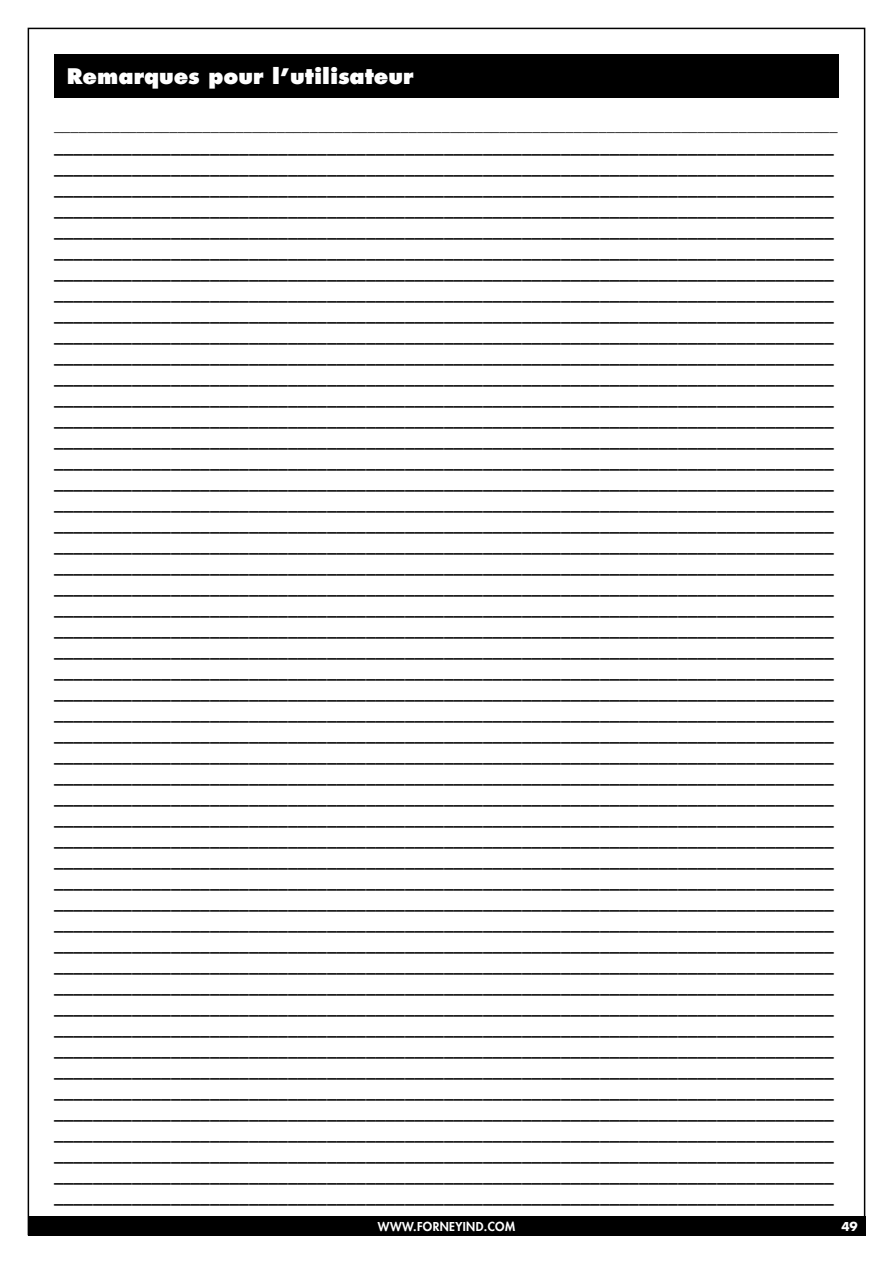
<style>
.page{position:relative;width:893px;height:1263px;background:#fff}
.page>*{position:absolute;margin:0;border:0;box-sizing:border-box;transform-origin:0 0}
.t1{font:800 21px "Futura LT";color:#fff}
.t2{font:19.5px/21px "Futura LT";color:#000;text-align:justify}
.t3{font:700 16.5px "Futura LT";color:#000}
.t4{font:800 12px "Futura LT";letter-spacing:.03em;color:#fff}
.t5{font:700 12px "Futura LT";color:#fff}
</style>
<div class="page">
<div style="left:28px;top:1216px;width:837px;height:19px;background:#000"></div>
<div style="left:54px;top:54px;width:785px;height:43px;background:#000"></div>
<p class="t1" style="left:67px;top:63px;width:348px">Remarques pour l’utilisateur</p>
<p class="t3" style="left:54px;top:114px;width:785px">_______________________________________________________________________________________________</p>
<p class="t2" style="left:54px;top:134px;width:781px">________________________________________________________________________________ ________________________________________________________________________________ ________________________________________________________________________________ ________________________________________________________________________________ ________________________________________________________________________________ ________________________________________________________________________________ ________________________________________________________________________________ ________________________________________________________________________________ ________________________________________________________________________________ ________________________________________________________________________________ ________________________________________________________________________________ ________________________________________________________________________________ ________________________________________________________________________________ ________________________________________________________________________________ ________________________________________________________________________________ ________________________________________________________________________________ ________________________________________________________________________________ ________________________________________________________________________________ ________________________________________________________________________________ ________________________________________________________________________________ ________________________________________________________________________________ ________________________________________________________________________________ ________________________________________________________________________________ ________________________________________________________________________________ ________________________________________________________________________________ ________________________________________________________________________________ ________________________________________________________________________________ ________________________________________________________________________________ ________________________________________________________________________________ ________________________________________________________________________________ ________________________________________________________________________________ ________________________________________________________________________________ ________________________________________________________________________________ ________________________________________________________________________________ ________________________________________________________________________________ ________________________________________________________________________________ ________________________________________________________________________________ ________________________________________________________________________________ ________________________________________________________________________________ ________________________________________________________________________________ ________________________________________________________________________________ ________________________________________________________________________________ ________________________________________________________________________________ ________________________________________________________________________________ ________________________________________________________________________________ ________________________________________________________________________________ ________________________________________________________________________________ ________________________________________________________________________________ ________________________________________________________________________________ ________________________________________________________________________________ ________________________________________________________________________________</p>
<p class="t4" style="left:378px;top:1218px;width:139px">WWW.FORNEYIND.COM</p>
<p class="t5" style="left:841px;top:1218px;width:18px">49</p>
</div>
